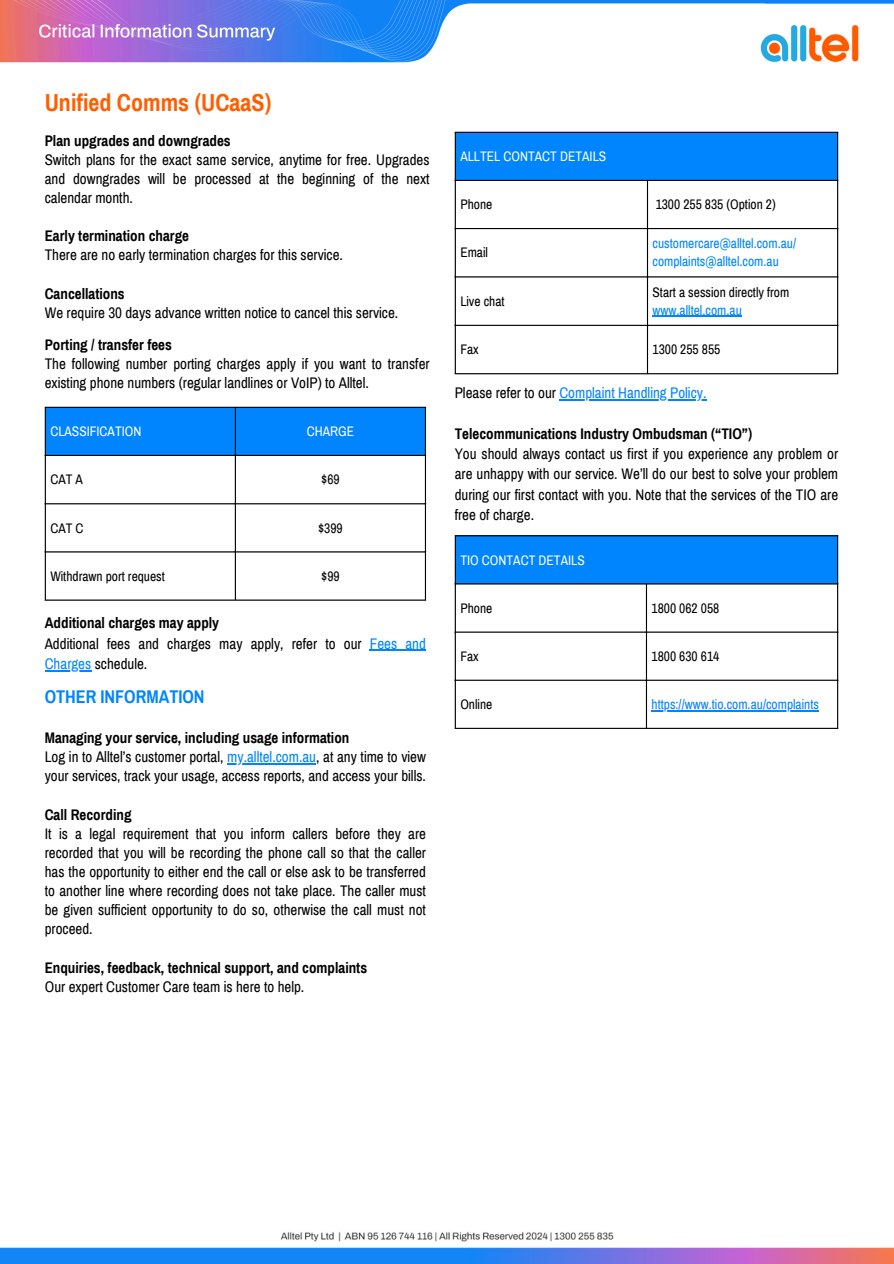
<style>
.page{position:relative;width:894px;height:1264px;background:#fff}
.page>*{position:absolute;margin:0;border:0;box-sizing:border-box;transform-origin:0 0}
.t1{font:700 24px "Archivo Narrow";color:#ff5e00}
.t2{font:700 18px "Archivo Narrow";color:#0185fe}
.t3{font:15px/19.2px "Archivo Narrow";color:#000;text-align:justify}
.t4{font:700 15px "Archivo Narrow";color:#000}
.t5{font:15px "Archivo Narrow";color:#0185fe}
.t6{font:13.5px "Archivo Narrow";color:#000}
.t7{font:13.5px "Archivo Narrow";color:#0185fe}
.t8{font:13.5px "Archivo Narrow";color:#fff}
.s1{color:#0185fe}
.s2{color:#000}
</style>
<div class="page">
<div style="left:455px;top:132px;width:382px;height:49px;background:#0185fe"></div>
<hr style="left:652px;top:316px;width:89px;height:1px;background:#0185fe">
<hr style="left:454px;top:133px;width:1px;height:240px;background:#000">
<hr style="left:646px;top:181px;width:2px;height:192px;background:#000">
<hr style="left:836px;top:133px;width:2px;height:240px;background:#000">
<hr style="left:454px;top:132px;width:384px;height:1px;background:#000">
<hr style="left:454px;top:180px;width:384px;height:1px;background:#000">
<hr style="left:454px;top:228px;width:384px;height:1px;background:#000">
<hr style="left:454px;top:276px;width:384px;height:1px;background:#000">
<hr style="left:454px;top:325px;width:384px;height:1px;background:#000">
<hr style="left:454px;top:373px;width:384px;height:1px;background:#000">
<div style="left:455px;top:535px;width:382px;height:49px;background:#0185fe"></div>
<hr style="left:651px;top:710px;width:167px;height:1px;background:#0185fe">
<hr style="left:454px;top:536px;width:1px;height:191px;background:#000">
<hr style="left:645px;top:584px;width:2px;height:143px;background:#000">
<hr style="left:836px;top:536px;width:2px;height:191px;background:#000">
<hr style="left:454px;top:535px;width:384px;height:1px;background:#000">
<hr style="left:454px;top:583px;width:384px;height:1px;background:#000">
<hr style="left:454px;top:631px;width:384px;height:1px;background:#000">
<hr style="left:454px;top:679px;width:384px;height:1px;background:#000">
<hr style="left:454px;top:727px;width:384px;height:2px;background:#000">
<div style="left:46px;top:408px;width:379px;height:47px;background:#0185fe"></div>
<hr style="left:45px;top:408px;width:1px;height:191px;background:#000">
<hr style="left:235px;top:408px;width:1px;height:191px;background:#000">
<hr style="left:425px;top:408px;width:1px;height:191px;background:#000">
<hr style="left:45px;top:407px;width:381px;height:1px;background:#000">
<hr style="left:45px;top:455px;width:381px;height:1px;background:#000">
<hr style="left:45px;top:503px;width:381px;height:1px;background:#000">
<hr style="left:45px;top:551px;width:381px;height:1px;background:#000">
<hr style="left:45px;top:599px;width:381px;height:1px;background:#000">
<img style="left:0;top:0;width:893px;height:63px">
<img style="left:0;top:1232px;width:893px;height:31px">
<hr style="left:227px;top:763px;width:89px;height:1px;background:#0185fe">
<hr style="left:559px;top:399px;width:147px;height:1px;background:#0185fe">
<hr style="left:370px;top:649px;width:56px;height:2px;background:#0185fe">
<hr style="left:45px;top:670px;width:46px;height:1px;background:#0185fe">
<p class="t1" style="left:45px;top:89px;width:228px">Unified Comms (UCaaS)</p>
<p class="t4" style="left:45px;top:132px;width:187px">Plan upgrades and downgrades</p>
<p class="t3" style="left:45px;top:150px;width:386px">Switch plans for the exact same service, anytime for free. Upgrades and downgrades will be processed at the beginning of the next calendar month.</p>
<p class="t4" style="left:45px;top:228px;width:146px">Early termination charge</p>
<p class="t3" style="left:45px;top:246px;width:299px">There are no early termination charges for this service.</p>
<p class="t4" style="left:45px;top:285px;width:81px">Cancellations</p>
<p class="t3" style="left:45px;top:303px;width:355px">We require 30 days advance written notice to cancel this service.</p>
<p class="t4" style="left:45px;top:337px;width:129px">Porting / transfer fees</p>
<p class="t3" style="left:45px;top:354px;width:386px">The following number porting charges apply if you want to transfer existing phone numbers (regular landlines or VoIP) to Alltel.</p>
<p class="t8" style="left:50px;top:424px;width:93px">CLASSIFICATION</p>
<p class="t8" style="left:306px;top:424px;width:49px">CHARGE</p>
<h2 class="t6" style="left:50px;top:472px;width:34px">CAT A</h2>
<p class="t6" style="left:321px;top:472px;width:20px">$69</p>
<p class="t6" style="left:50px;top:520px;width:35px">CAT C</p>
<p class="t6" style="left:318px;top:520px;width:26px">$399</p>
<p class="t6" style="left:50px;top:569px;width:116px">Withdrawn port request</p>
<p class="t6" style="left:321px;top:569px;width:20px">$99</p>
<p class="t4" style="left:45px;top:615px;width:176px">Additional charges may apply</p>
<p class="t3" style="left:45px;top:634px;width:382px">Additional fees and charges may apply, refer to our <span class="s1">Fees and</span></p>
<p class="t3" style="left:45px;top:654px;width:104px"><span class="s1">Charges</span> schedule.</p>
<p class="t2" style="left:45px;top:686px;width:161px">OTHER INFORMATION</p>
<p class="t4" style="left:45px;top:730px;width:306px">Managing your service, including usage information</p>
<p class="t3" style="left:45px;top:747px;width:382px">Log in to Alltel’s customer portal, <span class="s1">my.alltel.com.au</span>, at any time to view</p>
<p class="t3" style="left:45px;top:766px;width:382px">your services, track your usage, access reports, and access your bills.</p>
<p class="t4" style="left:45px;top:806px;width:88px">Call Recording</p>
<p class="t3" style="left:45px;top:824px;width:382px">It is a legal requirement that you inform callers before they are</p>
<p class="t3" style="left:45px;top:843px;width:382px">recorded that you will be recording the phone call so that the caller has the opportunity to either end the call or else ask to be transferred to another line where recording does not take place. The caller must be given sufficient opportunity to do so, otherwise the call must not proceed.</p>
<p class="t4" style="left:45px;top:959px;width:324px">Enquiries, feedback, technical support, and complaints</p>
<p class="t3" style="left:45px;top:977px;width:261px">Our expert Customer Care team is here to help.</p>
<p class="t8" style="left:460px;top:149px;width:147px">ALLTEL CONTACT DETAILS</p>
<h1 class="t6" style="left:460px;top:197px;width:34px">Phone</h1>
<p class="t6" style="left:655px;top:197px;width:122px">1300 255 835 (Option 2)</p>
<p class="t6" style="left:460px;top:245px;width:29px">Email</p>
<p class="t7" style="left:652px;top:236px;width:145px">customercare@alltel.com.au/</p>
<p class="t7" style="left:652px;top:254px;width:128px">complaints@alltel.com.au</p>
<p class="t6" style="left:460px;top:294px;width:46px">Live chat</p>
<p class="t6" style="left:652px;top:285px;width:138px">Start a session directly from</p>
<p class="t7" style="left:652px;top:303px;width:91px">www.alltel.com.au</p>
<p class="t6" style="left:460px;top:342px;width:20px">Fax</p>
<p class="t6" style="left:652px;top:342px;width:69px">1300 255 855</p>
<p class="t5" style="left:454px;top:385px;width:253px"><span class="s2">Please refer to our</span> Complaint Handling Policy.</p>
<p class="t4" style="left:454px;top:425px;width:299px">Telecommunications Industry Ombudsman (“TIO”)</p>
<p class="t3" style="left:454px;top:444px;width:385px;line-height:20.2px">You should always contact us first if you experience any problem or are unhappy with our service. We’ll do our best to solve your problem during our first contact with you. Note that the services of the TIO are free of charge.</p>
<p class="t8" style="left:460px;top:552px;width:126px">TIO CONTACT DETAILS</p>
<p class="t6" style="left:460px;top:601px;width:34px">Phone</p>
<p class="t6" style="left:651px;top:601px;width:69px">1800 062 058</p>
<p class="t6" style="left:460px;top:649px;width:20px">Fax</p>
<p class="t6" style="left:651px;top:649px;width:69px">1800 630 614</p>
<p class="t6" style="left:460px;top:697px;width:33px">Online</p>
<p class="t7" style="left:651px;top:697px;width:169px">https://www.tio.com.au/complaints</p>
</div>
